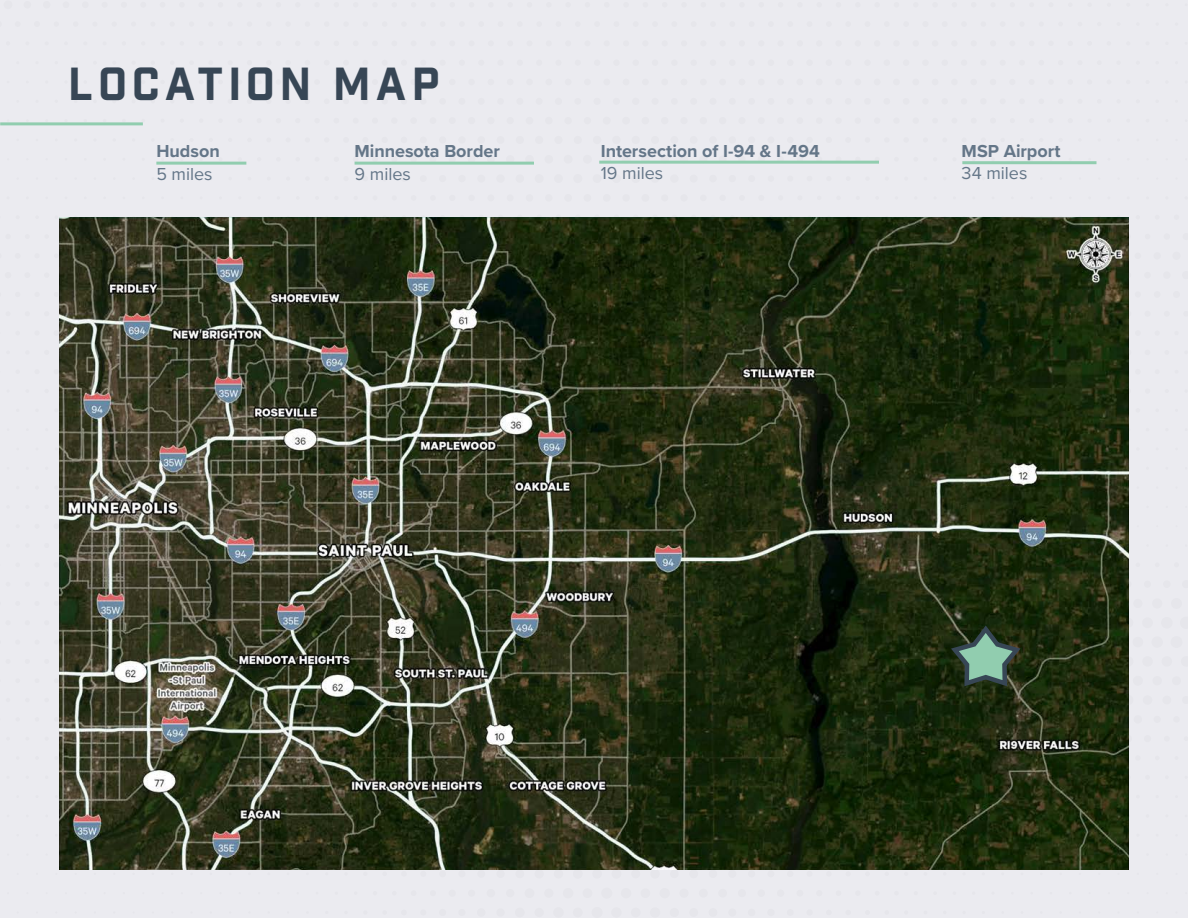
<style>
.page{position:relative;width:1188px;height:918px;background:#ebebf0}
.page>*{position:absolute;margin:0;border:0;box-sizing:border-box;transform-origin:0 0}
.t1{font:45px "Industry Inc Base";letter-spacing:.115em;color:#374655}
.t2{font:700 18px "Proxima Nova";color:#647688}
.t3{font:18px "Proxima Nova";color:#647688}
</style>
<div class="page">
<img style="left:59px;top:218px;width:1070px;height:651px">
<hr style="left:0;top:122px;width:143px;height:3px;background:#91cdaf">
<svg style="left:947px;top:623px;width:77px;height:66px;background:#415a45"></svg>
<hr style="left:156px;top:162px;width:90px;height:3px;background:#91cdaf">
<hr style="left:355px;top:162px;width:179px;height:3px;background:#91cdaf">
<hr style="left:599px;top:161px;width:280px;height:3px;background:#91cdaf">
<hr style="left:962px;top:161px;width:134px;height:3px;background:#91cdaf">
<p class="t1" style="left:68px;top:57px;width:373px">LOCATION MAP</p>
<p class="t2" style="left:156px;top:138px;width:65px">Hudson</p>
<p class="t3" style="left:156px;top:160px;width:58px">5 miles</p>
<p class="t2" style="left:355px;top:138px;width:147px">Minnesota Border</p>
<p class="t3" style="left:355px;top:160px;width:58px">9 miles</p>
<p class="t2" style="left:601px;top:137px;width:221px">Intersection of I-94 &amp; I-494</p>
<p class="t3" style="left:601px;top:160px;width:64px">19 miles</p>
<p class="t2" style="left:962px;top:137px;width:101px">MSP Airport</p>
<p class="t3" style="left:962px;top:160px;width:67px">34 miles</p>
</div>
